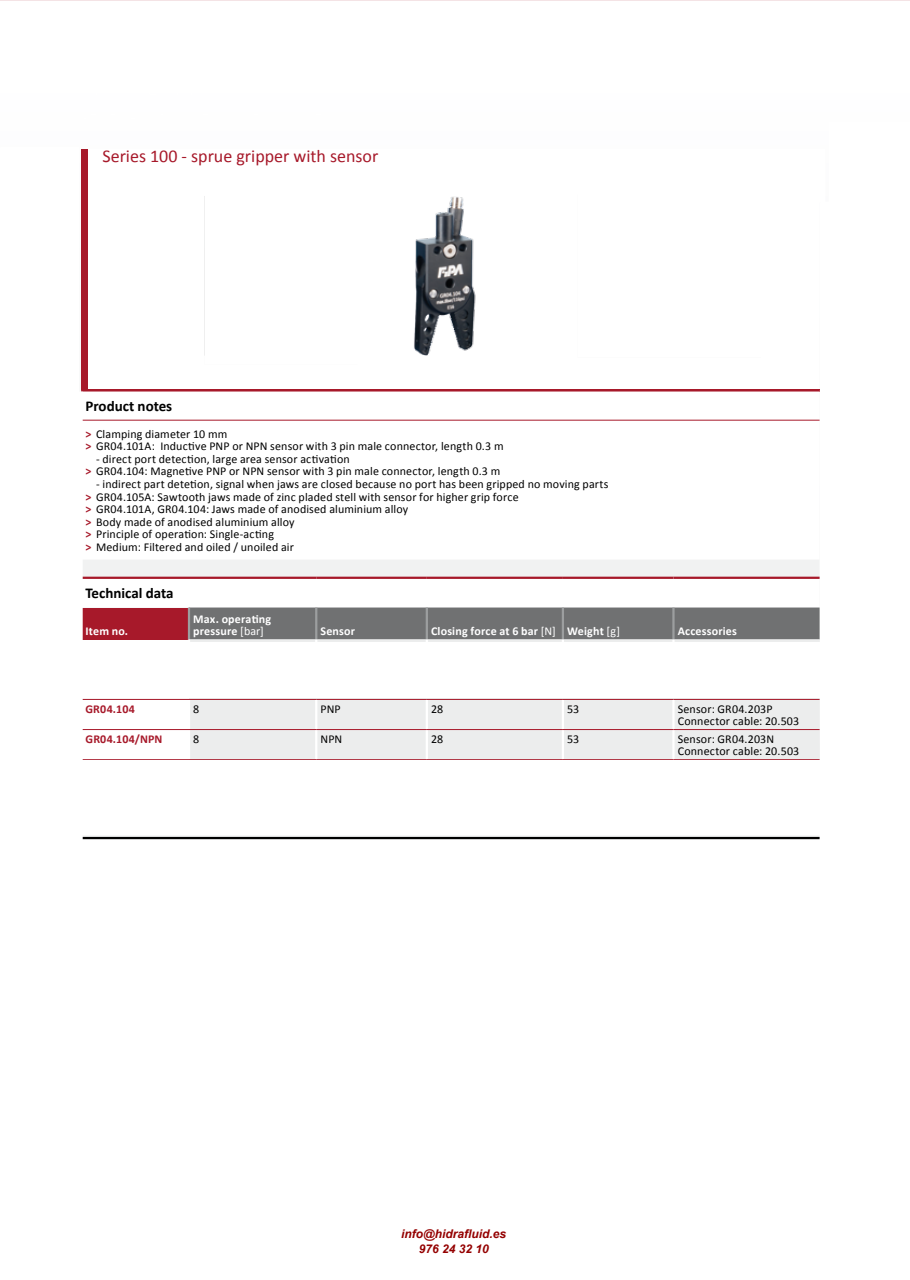
<style>
.page{position:relative;width:910px;height:1280px;background:#fff}
.page>*{position:absolute;margin:0;border:0;box-sizing:border-box;transform-origin:0 0}
.t1{font:18px "Calibri";color:#a7192a}
.t2{font:700 15px "Calibri";color:#000}
.t3{font:12px/12.6px "Calibri";letter-spacing:.01em;color:#000}
.t4{font:700 12px/12.6px "Calibri";letter-spacing:.015em;color:#fff}
.t5{font:italic 700 12px/14.4px "Arial";color:#940000;text-align:center}
.t6{font:700 12px "Calibri";letter-spacing:.015em;color:#a7192a}
.s1{font-weight:700;color:#a7192a}
.s2{font-weight:400}
</style>
<div class="page">
<svg style="left:83px;top:560px;width:737px;height:277px"></svg>
<svg style="left:0;top:0;width:910px;height:1px"></svg>
<div style="left:81px;top:149px;width:6px;height:242px;background:#a7192a"></div>
<img style="left:204px;top:196px;width:272px;height:160px">
<svg style="left:81px;top:391px;width:739px;height:29px"></svg>
<hr style="left:81px;top:389px;width:739px;height:2px;background:#a7192a">
<hr style="left:82px;top:420px;width:738px;height:1px;background:#a7192a">
<svg style="left:83px;top:579px;width:737px;height:180px"></svg>
<div style="left:82px;top:607px;width:107px;height:32px;background:#a7192a"></div>
<div style="left:189px;top:697px;width:631px;height:62px;background:#eceded"></div>
<hr style="left:82px;top:577px;width:107px;height:2px;background:#a7192a">
<hr style="left:189px;top:577px;width:127px;height:2px;background:#a7192a">
<hr style="left:316px;top:577px;width:111px;height:2px;background:#a7192a">
<hr style="left:427px;top:577px;width:136px;height:2px;background:#a7192a">
<hr style="left:563px;top:577px;width:110px;height:2px;background:#a7192a">
<hr style="left:673px;top:577px;width:147px;height:2px;background:#a7192a">
<svg style="left:188px;top:607px;width:632px;height:35px;background:#7c7d7e"></svg>
<hr style="left:188px;top:700px;width:2px;height:29px;background:#fff">
<hr style="left:315px;top:700px;width:2px;height:29px;background:#fff">
<hr style="left:426px;top:700px;width:2px;height:29px;background:#fff">
<hr style="left:562px;top:700px;width:2px;height:29px;background:#fff">
<hr style="left:672px;top:700px;width:3px;height:29px;background:#fff">
<hr style="left:188px;top:730px;width:2px;height:29px;background:#fff">
<hr style="left:315px;top:730px;width:2px;height:29px;background:#fff">
<hr style="left:426px;top:730px;width:2px;height:29px;background:#fff">
<hr style="left:562px;top:730px;width:2px;height:29px;background:#fff">
<hr style="left:672px;top:730px;width:3px;height:29px;background:#fff">
<hr style="left:82px;top:699px;width:107px;height:1px;background:#a7192a">
<hr style="left:189px;top:699px;width:127px;height:1px;background:#a7192a">
<hr style="left:316px;top:699px;width:111px;height:1px;background:#a7192a">
<hr style="left:427px;top:699px;width:136px;height:1px;background:#a7192a">
<hr style="left:563px;top:699px;width:110px;height:1px;background:#a7192a">
<hr style="left:673px;top:699px;width:147px;height:1px;background:#a7192a">
<hr style="left:82px;top:729px;width:107px;height:1px;background:#a7192a">
<hr style="left:189px;top:729px;width:127px;height:1px;background:#a7192a">
<hr style="left:316px;top:729px;width:111px;height:1px;background:#a7192a">
<hr style="left:427px;top:729px;width:136px;height:1px;background:#a7192a">
<hr style="left:563px;top:729px;width:110px;height:1px;background:#a7192a">
<hr style="left:673px;top:729px;width:147px;height:1px;background:#a7192a">
<hr style="left:82px;top:759px;width:107px;height:1px;background:#a7192a">
<hr style="left:189px;top:759px;width:127px;height:1px;background:#a7192a">
<hr style="left:316px;top:759px;width:111px;height:1px;background:#a7192a">
<hr style="left:427px;top:759px;width:136px;height:1px;background:#a7192a">
<hr style="left:563px;top:759px;width:110px;height:1px;background:#a7192a">
<hr style="left:673px;top:759px;width:147px;height:1px;background:#a7192a">
<hr style="left:82px;top:837px;width:738px;height:2px;background:#000">
<div style="left:205px;top:195px;width:153px;height:169px;background:#fff"></div>
<div style="left:62px;top:760px;width:812px;height:75px;background:#fff"></div>
<div style="left:56px;top:642px;width:803px;height:55px;background:#fff"></div>
<p class="t1" style="left:102px;top:145px;width:277px">Series 100 - sprue gripper with sensor</p>
<p class="t2" style="left:85px;top:396px;width:88px">Product notes</p>
<p class="t3" style="left:85px;top:427px;width:420px"><span class="s1">&gt;</span> Clamping diameter 10 mm<br><span class="s1">&gt;</span> GR04.101A: Inductive PNP or NPN sensor with 3 pin male connector, length 0.3 m</p>
<p class="t3" style="left:85px;top:453px;width:416px;text-indent:11px">- direct port detection, large area sensor activation<br><span class="s1">&gt;</span> GR04.104: Magnetive PNP or NPN sensor with 3 pin male connector, length 0.3 m</p>
<p class="t3" style="left:85px;top:478px;width:525px;text-indent:11px">- indirect part detetion, signal when jaws are closed because no port has been gripped no moving parts <span class="s1">&gt;</span> GR04.105A: Sawtooth jaws made of zinc pladed stell with sensor for higher grip force<br><span class="s1">&gt;</span> GR04.101A, GR04.104: Jaws made of anodised aluminium alloy<br><span class="s1">&gt;</span> Body made of anodised aluminium alloy<br><span class="s1">&gt;</span> Principle of operation: Single-acting<br><span class="s1">&gt;</span> Medium: Filtered and oiled / unoiled air</p>
<p class="t2" style="left:85px;top:584px;width:90px">Technical data</p>
<p class="t4" style="left:85px;top:625px;width:44px">Item no.</p>
<p class="t4" style="left:193px;top:612px;width:79px">Max. operating pressure <span class="s2">[bar]</span></p>
<p class="t4" style="left:321px;top:625px;width:36px">Sensor</p>
<p class="t4" style="left:431px;top:625px;width:190px">Closing force at 6 bar <span class="s2">[N]</span> Weight <span class="s2">[g]</span></p>
<p class="t4" style="left:678px;top:625px;width:61px">Accessories</p>
<p class="t6" style="left:85px;top:701px;width:51px">GR04.104</p>
<p class="t3" style="left:193px;top:702px;width:8px">8</p>
<p class="t3" style="left:321px;top:702px;width:22px">PNP</p>
<p class="t3" style="left:431px;top:702px;width:14px">28</p>
<p class="t3" style="left:567px;top:702px;width:14px">53</p>
<p class="t3" style="left:678px;top:702px;width:123px">Sensor: GR04.203P<br>Connector cable: 20.503</p>
<p class="t6" style="left:85px;top:731px;width:79px">GR04.104/NPN</p>
<p class="t3" style="left:193px;top:732px;width:8px">8</p>
<p class="t3" style="left:321px;top:732px;width:23px">NPN</p>
<p class="t3" style="left:431px;top:732px;width:14px">28</p>
<p class="t3" style="left:567px;top:732px;width:14px">53</p>
<p class="t3" style="left:678px;top:732px;width:123px">Sensor: GR04.203N<br>Connector cable: 20.503</p>
<p class="t5" style="left:401px;top:1227px;width:107px">info@hidrafluid.es<br>976 24 32 10</p>
</div>
